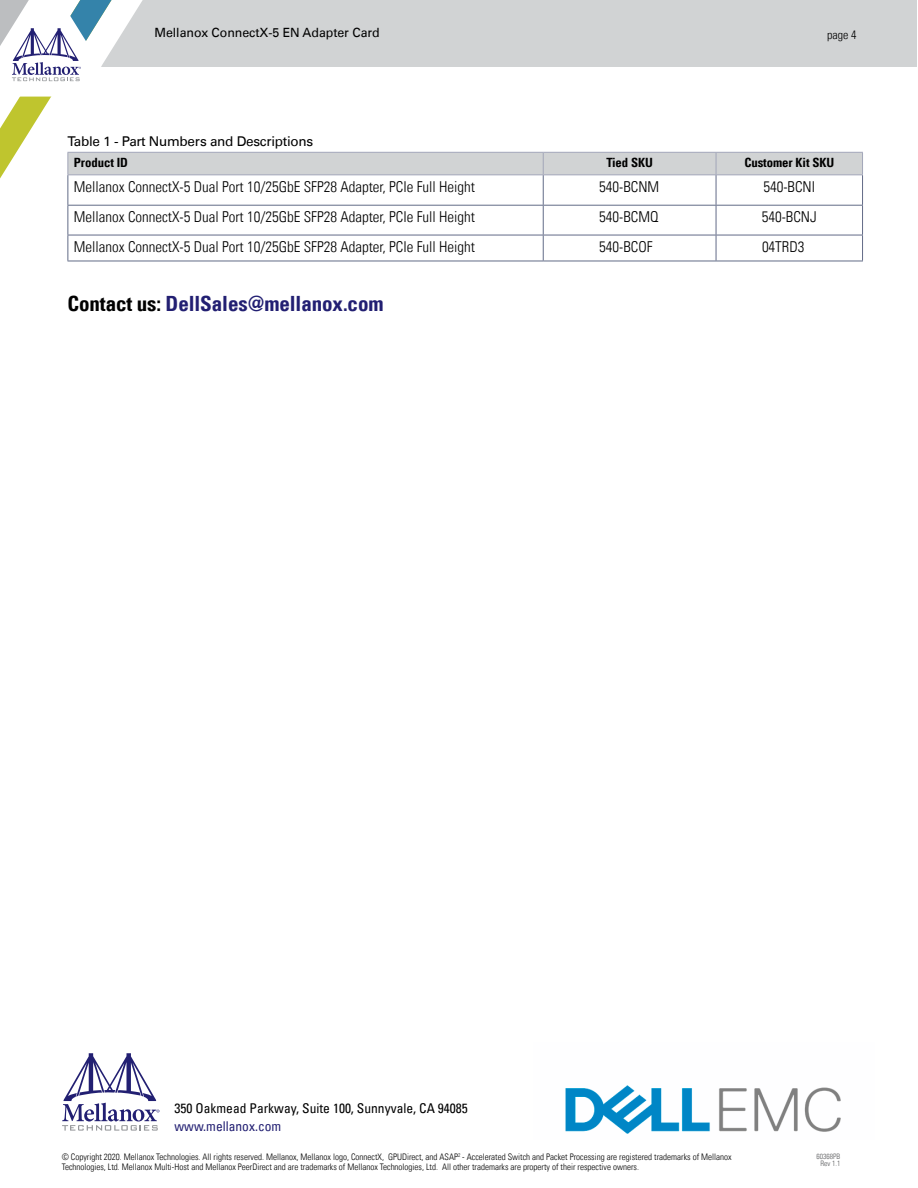
<style>
.page{position:relative;width:918px;height:1188px;background:#fff}
.page>*{position:absolute;margin:0;border:0;box-sizing:border-box;transform-origin:0 0}
.t1{font:700 condensed 21px "Univers LT";letter-spacing:-.005em;color:#221f72}
.t2{font:300 condensed 15px "Univers LT";color:#000}
.t3{font:condensed 13.5px "Univers LT";color:#000}
.t4{font:13.5px "Univers LT";letter-spacing:-.02em;color:#000}
.t5{font:condensed 13.5px "Univers LT";color:#221f72}
.t6{font:12.75px "Univers LT";letter-spacing:-.005em;color:#000}
.t7{font:700 condensed 12.75px "Univers LT";letter-spacing:-.005em;color:#000}
.t8{font:300 condensed 12px "Univers LT";color:#000}
.t9{font:300 condensed 9px/10.5px "Univers LT";color:#000}
.t10{font:300 condensed 7.5px/7.5px "Univers LT";color:#58595b;text-align:center}
.s1{color:#000}
</style>
<div class="page">
<div style="left:0;top:0;width:917px;height:67px;background:#d1d3d4"></div>
<svg style="left:62px;top:1053px;width:98px;height:78px"></svg>
<svg style="left:0;top:0;width:863px;height:261px"></svg>
<hr style="left:68px;top:261px;width:475px;height:1px;background:#626b87">
<hr style="left:543px;top:261px;width:173px;height:1px;background:#626b87">
<hr style="left:716px;top:261px;width:147px;height:1px;background:#626b87">
<img style="left:565px;top:1085px;width:276px;height:49px">
<h3 class="t6" style="left:154px;top:25px;width:227px">Mellanox ConnectX-5 EN Adapter Card</h3>
<h3 class="t8" style="left:827px;top:28px;width:31px">page 4</h3>
<h3 class="t4" style="left:68px;top:133px;width:247px">Table 1 - Part Numbers and Descriptions</h3>
<h3 class="t7" style="left:74px;top:155px;width:56px">Product ID</h3>
<h3 class="t7" style="left:606px;top:155px;width:48px">Tied SKU</h3>
<h3 class="t7" style="left:744px;top:155px;width:91px">Customer Kit SKU</h3>
<h2 class="t2" style="left:74px;top:177px;width:403px">Mellanox ConnectX-5 Dual Port 10/25GbE SFP28 Adapter, PCIe Full Height</h2>
<h2 class="t2" style="left:599px;top:177px;width:61px">540-BCNM</h2>
<h2 class="t2" style="left:763px;top:177px;width:53px">540-BCNI</h2>
<h2 class="t2" style="left:74px;top:208px;width:403px">Mellanox ConnectX-5 Dual Port 10/25GbE SFP28 Adapter, PCIe Full Height</h2>
<h2 class="t2" style="left:599px;top:208px;width:61px">540-BCMQ</h2>
<h2 class="t2" style="left:762px;top:208px;width:56px">540-BCNJ</h2>
<h2 class="t2" style="left:74px;top:238px;width:403px">Mellanox ConnectX-5 Dual Port 10/25GbE SFP28 Adapter, PCIe Full Height</h2>
<h2 class="t2" style="left:599px;top:238px;width:55px">540-BCOF</h2>
<h2 class="t2" style="left:762px;top:238px;width:44px">04TRD3</h2>
<h1 class="t1" style="left:68px;top:291px;width:318px"><span class="s1">Contact us:</span> DellSales@mellanox.com</h1>
<h3 class="t3" style="left:175px;top:1099px;width:295px">350 Oakmead Parkway, Suite 100, Sunnyvale, CA 94085</h3>
<h3 class="t5" style="left:175px;top:1117px;width:108px">www.mellanox.com</h3>
<p class="t9" style="left:62px;top:1151px;width:672px">© Copyright 2020. Mellanox Technologies. All rights reserved. Mellanox, Mellanox logo, ConnectX, GPUDirect, and ASAP<sup>2</sup> - Accelerated Switch and Packet Processing are registered trademarks of Mellanox<br>Technologies, Ltd. Mellanox Multi-Host and Mellanox PeerDirect and are trademarks of Mellanox Technologies, Ltd. All other trademarks are property of their respective owners.</p>
<p class="t10" style="left:817px;top:1152px;width:25px">60368PB<br>Rev 1.1</p>
</div>
